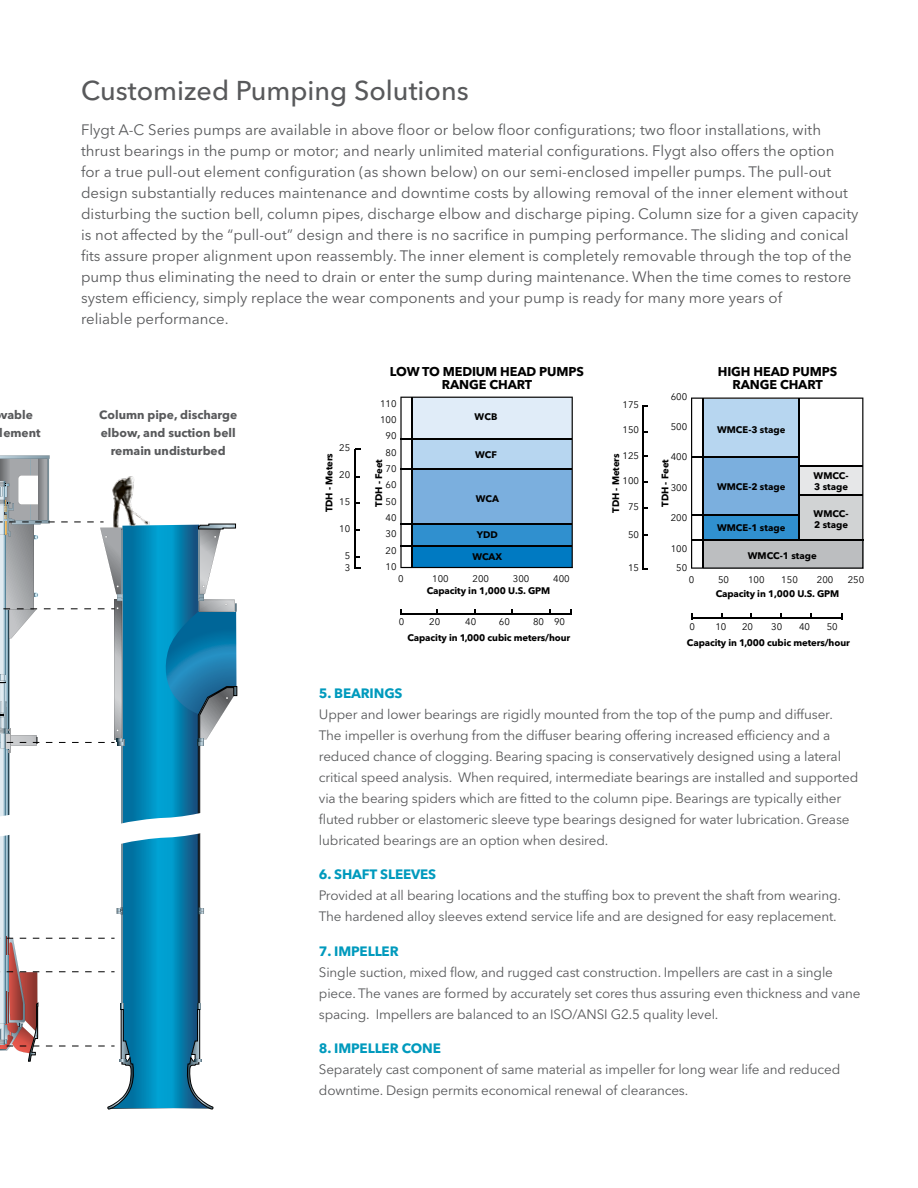
<style>
.page{position:relative;width:918px;height:1188px;background:#fff}
.page>*{position:absolute;margin:0;border:0;box-sizing:border-box;transform-origin:0 0}
.t1{font:500 27px "Avenir Next LT Pro";color:#58595b}
.t2{font:15px/21px "Avenir Next LT Pro";color:#58595b}
.t3{font:13.5px/21px "Avenir Next LT Pro";letter-spacing:-.01em;color:#58595b}
.t4{font:700 13.5px "Avenir Next LT Pro";letter-spacing:-.01em;color:#009abd}
.t5{font:700 12.75px/13.4px "Avenir Next LT Pro";letter-spacing:-.01em;color:#000;text-align:center}
.t6{font:700 12px/18px "Avenir Next LT Pro";color:#58595b}
.t7{font:700 9.45px/11.4px "Avenir Next LT Pro";letter-spacing:-.01em;color:#000}
.t8{font:9.45px/16.4px "Avenir Next LT Pro";color:#000;text-align:center}
</style>
<div class="page">
<svg style="left:0;top:455px;width:238px;height:654px"></svg>
<img style="left:110px;top:473px;width:39px;height:56px">
<hr style="left:355px;top:449px;width:1px;height:119px;background:#000">
<hr style="left:401px;top:614px;width:170px;height:1px;background:#000">
<hr style="left:642px;top:406px;width:1px;height:163px;background:#000">
<hr style="left:692px;top:618px;width:150px;height:1px;background:#000">
<svg style="left:400px;top:397px;width:173px;height:171px;background:#86b5d8"></svg>
<hr style="left:400px;top:469px;width:172px;height:1px;background:#000">
<hr style="left:400px;top:524px;width:172px;height:1px;background:#000">
<hr style="left:400px;top:546px;width:172px;height:1px;background:#000">
<hr style="left:412px;top:397px;width:1px;height:170px;background:#000">
<svg style="left:691px;top:398px;width:172px;height:171px"></svg>
<hr style="left:691px;top:456px;width:107px;height:1px;background:#000">
<hr style="left:691px;top:514px;width:107px;height:1px;background:#000">
<hr style="left:798px;top:495px;width:65px;height:1px;background:#000">
<hr style="left:798px;top:465px;width:65px;height:2px;background:#000">
<hr style="left:691px;top:540px;width:172px;height:1px;background:#000">
<hr style="left:702px;top:399px;width:2px;height:169px;background:#000">
<hr style="left:798px;top:399px;width:1px;height:141px;background:#000">
<hr style="left:400px;top:438px;width:172px;height:2px;background:#000">
<h1 class="t1" style="left:81px;top:75px;width:389px">Customized Pumping Solutions</h1>
<p class="t2" style="left:81px;top:119px;width:779px">Flygt A-C Series pumps are available in above floor or below floor configurations; two floor installations, with thrust bearings in the pump or motor; and nearly unlimited material configurations. Flygt also offers the option<br>for a true pull-out element configuration (as shown below) on our semi-enclosed impeller pumps. The pull-out design substantially reduces maintenance and downtime costs by allowing removal of the inner element without disturbing the suction bell, column pipes, discharge elbow and discharge piping. Column size for a given capacity is not affected by the “pull-out” design and there is no sacrifice in pumping performance. The sliding and conical fits assure proper alignment upon reassembly. The inner element is completely removable through the top of the pump thus eliminating the need to drain or enter the sump during maintenance. When the time comes to restore system efficiency, simply replace the wear components and your pump is ready for many more years of<br>reliable performance.</p>
<p class="t6" style="left:0;top:406px;width:42px">vable lement</p>
<p class="t6" style="left:99px;top:406px;width:139px;text-align:center">Column pipe, discharge elbow, and suction bell remain undisturbed</p>
<p class="t5" style="left:390px;top:365px;width:195px">LOW TO MEDIUM HEAD PUMPS<br>RANGE CHART</p>
<p class="t8" style="left:380px;top:395px;width:18px">110<br>100<br>90<br>80<br>70<br>60<br>50<br>40<br>30<br>20<br>10</p>
<p class="t7" style="left:475px;top:411px;width:24px">WCB</p>
<p class="t7" style="left:475px;top:449px;width:23px">WCF</p>
<p class="t8" style="left:339px;top:440px;width:13px">25</p>
<p class="t8" style="left:339px;top:467px;width:13px">20</p>
<p class="t8" style="left:339px;top:493px;width:13px">15</p>
<p class="t8" style="left:339px;top:520px;width:13px">10</p>
<p class="t8" style="left:345px;top:550px;width:7px;line-height:11.6px;text-align:left">5<br>3</p>
<p class="t7" style="left:324px;top:512px;width:61px;rotate:-90deg">TDH - Meters</p>
<p class="t7" style="left:373px;top:507px;width:49px;rotate:-90deg">TDH - Feet</p>
<p class="t7" style="left:476px;top:493px;width:25px">WCA</p>
<p class="t7" style="left:477px;top:529px;width:23px">YDD</p>
<p class="t7" style="left:472px;top:551px;width:31px">WCAX</p>
<p class="t8" style="left:398px;top:571px;width:7px">0</p>
<p class="t8" style="left:432px;top:571px;width:18px">100</p>
<p class="t8" style="left:473px;top:571px;width:18px">200</p>
<p class="t8" style="left:513px;top:571px;width:18px">300</p>
<p class="t8" style="left:553px;top:571px;width:18px">400</p>
<p class="t7" style="left:427px;top:585px;width:125px">Capacity in 1,000 U.S. GPM</p>
<p class="t8" style="left:399px;top:614px;width:7px">0</p>
<p class="t8" style="left:429px;top:614px;width:12px">20</p>
<p class="t8" style="left:465px;top:614px;width:12px">40</p>
<p class="t8" style="left:499px;top:614px;width:12px">60</p>
<p class="t8" style="left:533px;top:614px;width:33px">80 90</p>
<p class="t7" style="left:407px;top:632px;width:164px">Capacity in 1,000 cubic meters/hour</p>
<p class="t8" style="left:671px;top:388px;width:18px">600</p>
<p class="t8" style="left:671px;top:419px;width:18px">500</p>
<p class="t8" style="left:671px;top:449px;width:18px">400</p>
<p class="t8" style="left:671px;top:479px;width:18px">300</p>
<p class="t8" style="left:671px;top:510px;width:18px">200</p>
<p class="t8" style="left:671px;top:539px;width:18px;line-height:19px">100<br>50</p>
<p class="t8" style="left:622px;top:396px;width:18px">175</p>
<p class="t8" style="left:622px;top:422px;width:18px">150</p>
<p class="t8" style="left:622px;top:447px;width:18px">125</p>
<p class="t8" style="left:622px;top:473px;width:18px">100</p>
<p class="t8" style="left:628px;top:498px;width:13px">75</p>
<p class="t8" style="left:628px;top:527px;width:13px">50</p>
<p class="t8" style="left:628px;top:559px;width:13px">15</p>
<p class="t7" style="left:610px;top:513px;width:61px;rotate:-90deg">TDH - Meters</p>
<p class="t7" style="left:659px;top:507px;width:49px;rotate:-90deg">TDH - Feet</p>
<p class="t5" style="left:718px;top:365px;width:121px">HIGH HEAD PUMPS<br>RANGE CHART</p>
<p class="t7" style="left:717px;top:423px;width:70px">WMCE-3 stage</p>
<p class="t7" style="left:814px;top:470px;width:37px">WMCC-<br>3 stage</p>
<p class="t7" style="left:814px;top:508px;width:37px">WMCC-<br>2 stage</p>
<p class="t7" style="left:717px;top:481px;width:70px">WMCE-2 stage</p>
<p class="t7" style="left:717px;top:522px;width:70px">WMCE-1 stage</p>
<p class="t7" style="left:748px;top:550px;width:70px">WMCC-1 stage</p>
<p class="t8" style="left:689px;top:571px;width:7px">0</p>
<p class="t8" style="left:718px;top:571px;width:13px">50</p>
<p class="t8" style="left:748px;top:571px;width:18px">100</p>
<p class="t8" style="left:781px;top:571px;width:18px">150</p>
<p class="t8" style="left:817px;top:571px;width:18px">200</p>
<p class="t8" style="left:848px;top:571px;width:18px">250</p>
<p class="t7" style="left:716px;top:588px;width:125px">Capacity in 1,000 U.S. GPM</p>
<p class="t8" style="left:689px;top:619px;width:7px">0</p>
<p class="t8" style="left:715px;top:619px;width:12px">10</p>
<p class="t8" style="left:742px;top:619px;width:12px">20</p>
<p class="t8" style="left:771px;top:619px;width:12px">30</p>
<p class="t8" style="left:799px;top:619px;width:12px">40</p>
<p class="t8" style="left:827px;top:619px;width:12px">50</p>
<p class="t7" style="left:687px;top:637px;width:164px">Capacity in 1,000 cubic meters/hour</p>
<p class="t4" style="left:319px;top:685px;width:85px">5. Bearings</p>
<p class="t3" style="left:319px;top:704px;width:541px">Upper and lower bearings are rigidly mounted from the top of the pump and diffuser.<br>The impeller is overhung from the diffuser bearing offering increased efficiency and a reduced chance of clogging. Bearing spacing is conservatively designed using a lateral critical speed analysis. When required, intermediate bearings are installed and supported via the bearing spiders which are fitted to the column pipe. Bearings are typically either fluted rubber or elastomeric sleeve type bearings designed for water lubrication. Grease lubricated bearings are an option when desired.</p>
<p class="t4" style="left:319px;top:866px;width:119px">6. Shaft Sleeves</p>
<p class="t3" style="left:319px;top:885px;width:524px">Provided at all bearing locations and the stuffing box to prevent the shaft from wearing.<br>The hardened alloy sleeves extend service life and are designed for easy replacement.</p>
<p class="t4" style="left:319px;top:943px;width:78px">7. Impeller</p>
<p class="t3" style="left:319px;top:962px;width:543px">Single suction, mixed flow, and rugged cast construction. Impellers are cast in a single piece. The vanes are formed by accurately set cores thus assuring even thickness and vane spacing. Impellers are balanced to an ISO/ANSI G2.5 quality level.</p>
<p class="t4" style="left:319px;top:1040px;width:124px">8. Impeller Cone</p>
<p class="t3" style="left:319px;top:1059px;width:523px">Separately cast component of same material as impeller for long wear life and reduced downtime. Design permits economical renewal of clearances.</p>
</div>
